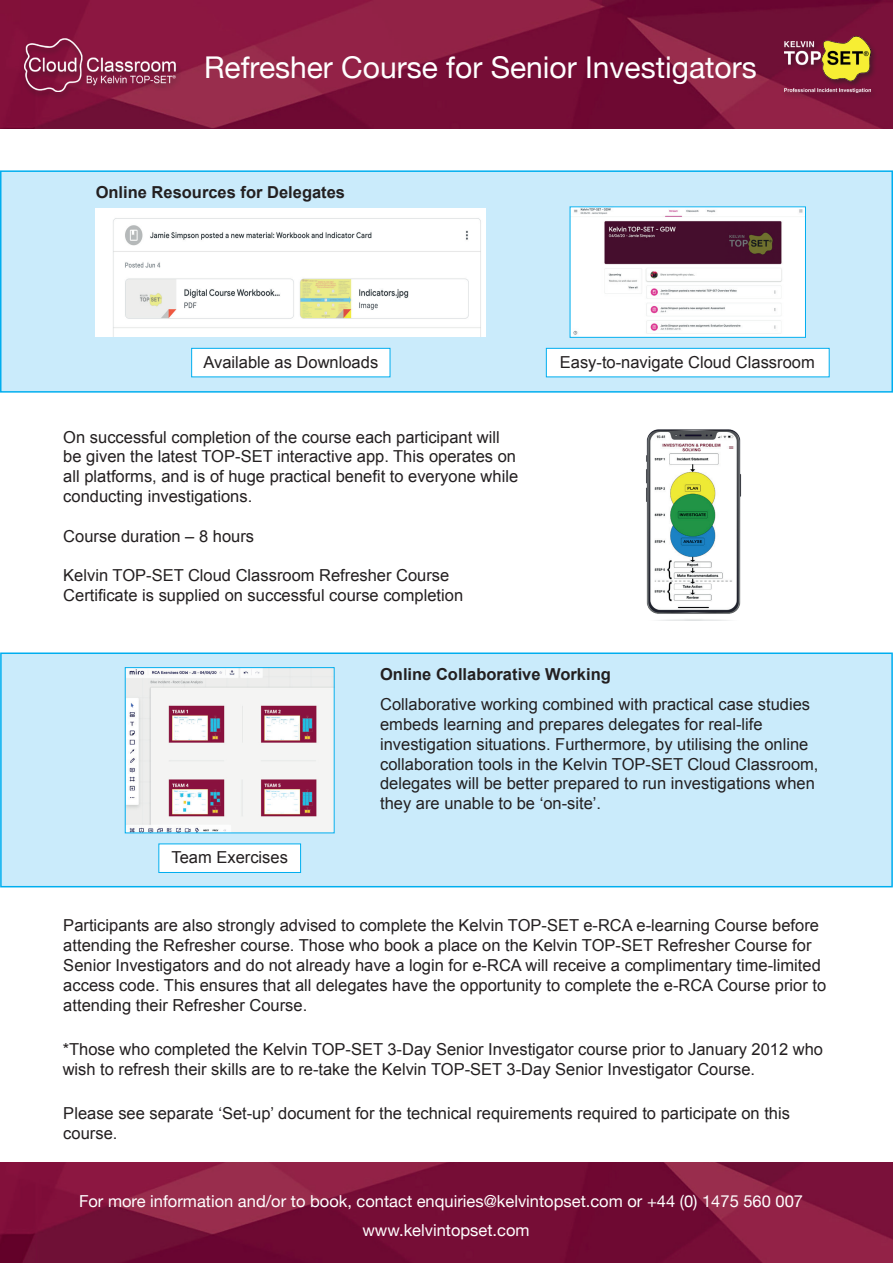
<style>
.page{position:relative;width:893px;height:1263px;background:#fff}
.page>*{position:absolute;margin:0;border:0;box-sizing:border-box;transform-origin:0 0}
.t1{font:30px "Helvetica Neue";color:#fff}
.t2{font:16.5px/19.8px "Arial";color:#231f20}
.t3{font:16.5px "Helvetica Neue";color:#fff}
.t4{font:700 16.5px "Arial";color:#231f20}
</style>
<div class="page">
<img style="left:0;top:0;width:892px;height:128px">
<img style="left:0;top:1162px;width:892px;height:101px">
<div style="left:21px;top:38px;width:161px;height:62px;background:#231f20;opacity:.5"></div>
<img style="left:24px;top:39px;width:152px;height:53px">
<div style="left:782px;top:35px;width:95px;height:65px;background:#231f20;opacity:.5"></div>
<img style="left:784px;top:36px;width:87px;height:56px">
<div style="left:1px;top:653px;width:891px;height:234px;background:#caebfb"></div>
<div style="left:0;top:652px;width:893px;height:235px;border:2px solid #00aeef"></div>
<div style="left:159px;top:844px;width:142px;height:29px;background:#fff;border:1px solid #00aeef"></div>
<img style="left:127px;top:669px;width:205px;height:162px">
<div style="left:125px;top:667px;width:209px;height:166px;border:1px solid #00aeef"></div>
<img style="left:646px;top:429px;width:96px;height:192px">
<div style="left:1px;top:171px;width:891px;height:221px;background:#caebfb"></div>
<div style="left:0;top:170px;width:893px;height:223px;border:2px solid #00aeef"></div>
<div style="left:191px;top:348px;width:199px;height:29px;background:#fff;border:1px solid #00aeef"></div>
<div style="left:546px;top:348px;width:283px;height:29px;background:#fff;border:1px solid #00aeef"></div>
<img style="left:572px;top:209px;width:232px;height:126px">
<img style="left:96px;top:209px;width:390px;height:128px">
<h1 class="t1" style="left:204px;top:46px;width:554px">Refresher Course for Senior Investigators</h1>
<p class="t4" style="left:96px;top:181px;width:251px">Online Resources for Delegates</p>
<p class="t2" style="left:203px;top:352px;width:176px">Available as Downloads</p>
<p class="t2" style="left:63px;top:427px;width:456px">On successful completion of the course each participant will be given the latest TOP-SET interactive app. This operates on all platforms, and is of huge practical benefit to everyone while conducting investigations.</p>
<p class="t2" style="left:63px;top:526px;width:192px">Course duration – 8 hours</p>
<p class="t2" style="left:63px;top:566px;width:401px">Kelvin TOP-SET Cloud Classroom Refresher Course<br>Certificate is supplied on successful course completion</p>
<p class="t2" style="left:560px;top:352px;width:256px">Easy-to-navigate Cloud Classroom</p>
<p class="t4" style="left:380px;top:664px;width:232px">Online Collaborative Working</p>
<p class="t2" style="left:171px;top:848px;width:118px">Team Exercises</p>
<p class="t2" style="left:380px;top:695px;width:440px">Collaborative working combined with practical case studies embeds learning and prepares delegates for real-life investigation situations. Furthermore, by utilising the online collaboration tools in the Kelvin TOP-SET Cloud Classroom, delegates will be better prepared to run investigations when they are unable to be ‘on-site’.</p>
<p class="t2" style="left:63px;top:916px;width:764px">Participants are also strongly advised to complete the Kelvin TOP-SET e-RCA e-learning Course before attending the Refresher course. Those who book a place on the Kelvin TOP-SET Refresher Course for Senior Investigators and do not already have a login for e-RCA will receive a complimentary time-limited access code. This ensures that all delegates have the opportunity to complete the e-RCA Course prior to attending their Refresher Course.</p>
<p class="t2" style="left:63px;top:1039px;width:762px">*Those who completed the Kelvin TOP-SET 3-Day Senior Investigator course prior to January 2012 who wish to refresh their skills are to re-take the Kelvin TOP-SET 3-Day Senior Investigator Course.</p>
<p class="t2" style="left:63px;top:1103px;width:728px">Please see separate ‘Set-up’ document for the technical requirements required to participate on this course.</p>
<p class="t3" style="left:79px;top:1189px;width:725px">For more information and/or to book, contact enquiries@kelvintopset.com or +44 (0) 1475 560 007</p>
<p class="t3" style="left:362px;top:1218px;width:169px">www.kelvintopset.com</p>
</div>
